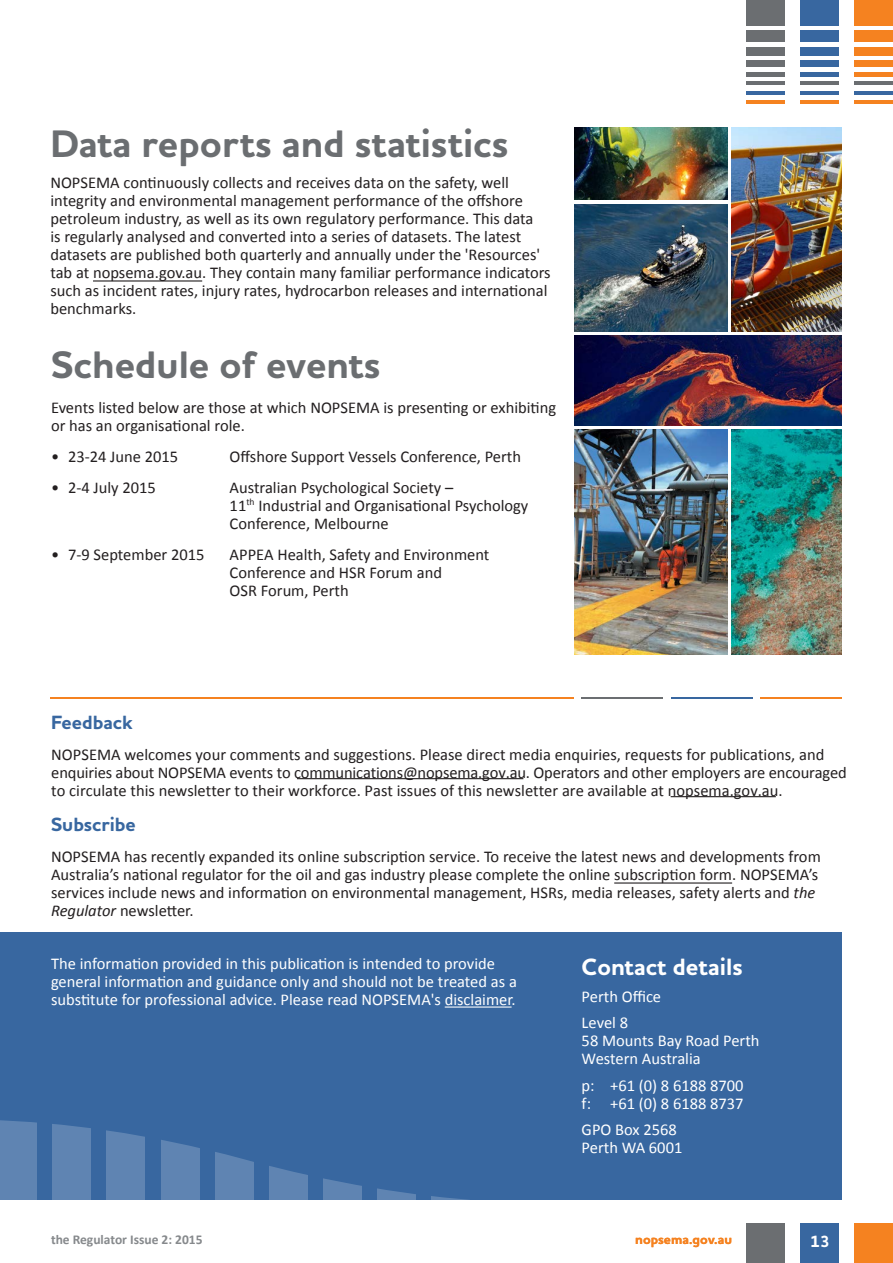
<style>
.page{position:relative;width:893px;height:1263px;background:#fff}
.page>*{position:absolute;margin:0;border:0;box-sizing:border-box;transform-origin:0 0}
.t1{font:700 39px "Houschka Pro";color:#6b6e71}
.t2{font:700 24px "Houschka Pro";color:#fff}
.t3{font:700 19.5px "Houschka Pro";color:#3867a0}
.t4{font:16.5px/18px "Calibri";color:#231f20}
.t5{font:16.5px/18px "Calibri";color:#fff}
.t6{font:700 16.5px "Houschka Pro";color:#fff}
.t7{font:700 13.5px "Calibri";color:#86898c}
.t8{font:700 13.5px "Houschka Pro";letter-spacing:.005em;color:#f58220}
.s1{font-style:italic}
</style>
<div class="page">
<hr style="left:50px;top:697px;width:523px;height:2px;background:#f58220">
<hr style="left:582px;top:697px;width:81px;height:2px;background:#6b6e71">
<hr style="left:671px;top:697px;width:81px;height:2px;background:#3867a0">
<hr style="left:761px;top:697px;width:81px;height:2px;background:#f58220">
<div style="left:854px;top:1224px;width:39px;height:39px;background:#f58220"></div>
<div style="left:800px;top:1224px;width:39px;height:39px;background:#3867a0"></div>
<div style="left:746px;top:1224px;width:39px;height:39px;background:#6b6e71"></div>
<div style="left:854px;top:31px;width:39px;height:11px;background:#f58220"></div>
<div style="left:854px;top:0;width:39px;height:25px;background:#f58220"></div>
<div style="left:854px;top:47px;width:39px;height:9px;background:#f58220"></div>
<div style="left:854px;top:60px;width:39px;height:7px;background:#f58220"></div>
<hr style="left:854px;top:72px;width:39px;height:4px;background:#f58220">
<hr style="left:854px;top:100px;width:39px;height:3px;background:#f58220">
<hr style="left:854px;top:91px;width:39px;height:3px;background:#3867a0">
<hr style="left:854px;top:82px;width:39px;height:3px;background:#6b6e71">
<div style="left:800px;top:31px;width:39px;height:11px;background:#3867a0"></div>
<div style="left:800px;top:0;width:39px;height:25px;background:#3867a0"></div>
<div style="left:800px;top:47px;width:39px;height:9px;background:#3867a0"></div>
<div style="left:800px;top:60px;width:39px;height:7px;background:#3867a0"></div>
<hr style="left:800px;top:72px;width:39px;height:4px;background:#3867a0">
<hr style="left:800px;top:100px;width:39px;height:3px;background:#f58220">
<hr style="left:800px;top:91px;width:39px;height:3px;background:#3867a0">
<hr style="left:800px;top:82px;width:39px;height:3px;background:#6b6e71">
<div style="left:746px;top:31px;width:39px;height:11px;background:#6b6e71"></div>
<div style="left:746px;top:0;width:39px;height:25px;background:#6b6e71"></div>
<div style="left:746px;top:47px;width:39px;height:9px;background:#6b6e71"></div>
<div style="left:746px;top:60px;width:39px;height:7px;background:#6b6e71"></div>
<hr style="left:746px;top:72px;width:39px;height:4px;background:#6b6e71">
<hr style="left:746px;top:100px;width:39px;height:3px;background:#f58220">
<hr style="left:746px;top:91px;width:39px;height:3px;background:#3867a0">
<hr style="left:746px;top:82px;width:39px;height:3px;background:#6b6e71">
<div style="left:0;top:932px;width:842px;height:268px;background:#3867a0"></div>
<hr style="left:445px;top:1006px;width:67px;height:1px;background:#fff">
<hr style="left:614px;top:882px;width:118px;height:1px;background:#231f20">
<hr style="left:671px;top:796px;width:105px;height:1px;background:#231f20">
<hr style="left:297px;top:778px;width:226px;height:1px;background:#231f20">
<svg style="left:269px;top:1166px;width:39px;height:34px"></svg>
<svg style="left:215px;top:1152px;width:39px;height:48px;background:#5b81b0"></svg>
<div style="left:161px;top:1140px;width:38px;height:60px;background:#5f84b2"></div>
<svg style="left:431px;top:1196px;width:38px;height:4px"></svg>
<svg style="left:377px;top:1188px;width:39px;height:12px"></svg>
<svg style="left:323px;top:1178px;width:39px;height:22px"></svg>
<div style="left:107px;top:1130px;width:38px;height:70px;background:#5f84b2"></div>
<div style="left:53px;top:1124px;width:38px;height:76px;background:#5f84b2"></div>
<div style="left:0;top:1120px;width:37px;height:80px;background:#5f84b2"></div>
<hr style="left:93px;top:280px;width:109px;height:2px;background:#231f20">
<img style="left:731px;top:128px;width:111px;height:204px">
<img style="left:574px;top:429px;width:153px;height:226px">
<img style="left:574px;top:204px;width:153px;height:128px">
<img style="left:574px;top:128px;width:153px;height:72px">
<img style="left:574px;top:336px;width:268px;height:89px">
<img style="left:731px;top:429px;width:111px;height:226px">
<h1 class="t1" style="left:50px;top:119px;width:460px">Data reports and statistics</h1>
<p class="t4" style="left:50px;top:173px;width:502px">NOPSEMA continuously collects and receives data on the safety, well integrity and environmental management performance of the offshore petroleum industry, as well as its own regulatory performance. This data<br>is regularly analysed and converted into a series of datasets. The latest datasets are published both quarterly and annually under the 'Resources' tab at nopsema.gov.au. They contain many familiar performance indicators such as incident rates, injury rates, hydrocarbon releases and international benchmarks.</p>
<h1 class="t1" style="left:51px;top:340px;width:331px">Schedule of events</h1>
<p class="t4" style="left:51px;top:398px;width:507px">Events listed below are those at which NOPSEMA is presenting or exhibiting or has an organisational role.</p>
<p class="t4" style="left:51px;top:447px;width:129px">• 23-24 June 2015</p>
<p class="t4" style="left:230px;top:447px;width:293px">Offshore Support Vessels Conference, Perth</p>
<p class="t4" style="left:51px;top:478px;width:106px">• 2-4 July 2015</p>
<p class="t4" style="left:230px;top:478px;width:300px">Australian Psychological Society –<br>11<sup>th</sup> Industrial and Organisational Psychology<br>Conference, Melbourne</p>
<p class="t4" style="left:51px;top:544px;width:155px">• 7-9 September 2015</p>
<p class="t4" style="left:230px;top:544px;width:261px">APPEA Health, Safety and Environment<br>Conference and HSR Forum and<br>OSR Forum, Perth</p>
<p class="t3" style="left:51px;top:710px;width:83px">Feedback</p>
<p class="t4" style="left:51px;top:745px;width:797px">NOPSEMA welcomes your comments and suggestions. Please direct media enquiries, requests for publications, and enquiries about NOPSEMA events to communications@nopsema.gov.au. Operators and other employers are encouraged to circulate this newsletter to their workforce. Past issues of this newsletter are available at nopsema.gov.au.</p>
<p class="t3" style="left:51px;top:812px;width:86px">Subscribe</p>
<p class="t4" style="left:51px;top:847px;width:771px">NOPSEMA has recently expanded its online subscription service. To receive the latest news and developments from Australia’s national regulator for the oil and gas industry please complete the online subscription form. NOPSEMA’s services include news and information on environmental management, HSRs, media releases, safety alerts and <span class="s1">the Regulator</span> newsletter.</p>
<p class="t5" style="left:51px;top:954px;width:467px">The information provided in this publication is intended to provide general information and guidance only and should not be treated as a substitute for professional advice. Please read NOPSEMA's disclaimer.</p>
<h2 class="t2" style="left:582px;top:951px;width:163px">Contact details</h2>
<p class="t5" style="left:582px;top:982px;width:81px;line-height:26.5px">Perth Office<br>Level 8</p>
<p class="t5" style="left:582px;top:1031px;width:179px">58 Mounts Bay Road Perth<br>Western Australia</p>
<p class="t5" style="left:582px;top:1075px;width:164px">p: +61 (0) 8 6188 8700 f: +61 (0) 8 6188 8737</p>
<p class="t5" style="left:582px;top:1120px;width:102px">GPO Box 2568<br>Perth WA 6001</p>
<p class="t7" style="left:51px;top:1231px;width:153px">the Regulator Issue 2: 2015</p>
<p class="t8" style="left:635px;top:1230px;width:98px">nopsema.gov.au</p>
<p class="t6" style="left:810px;top:1231px;width:21px">13</p>
</div>
